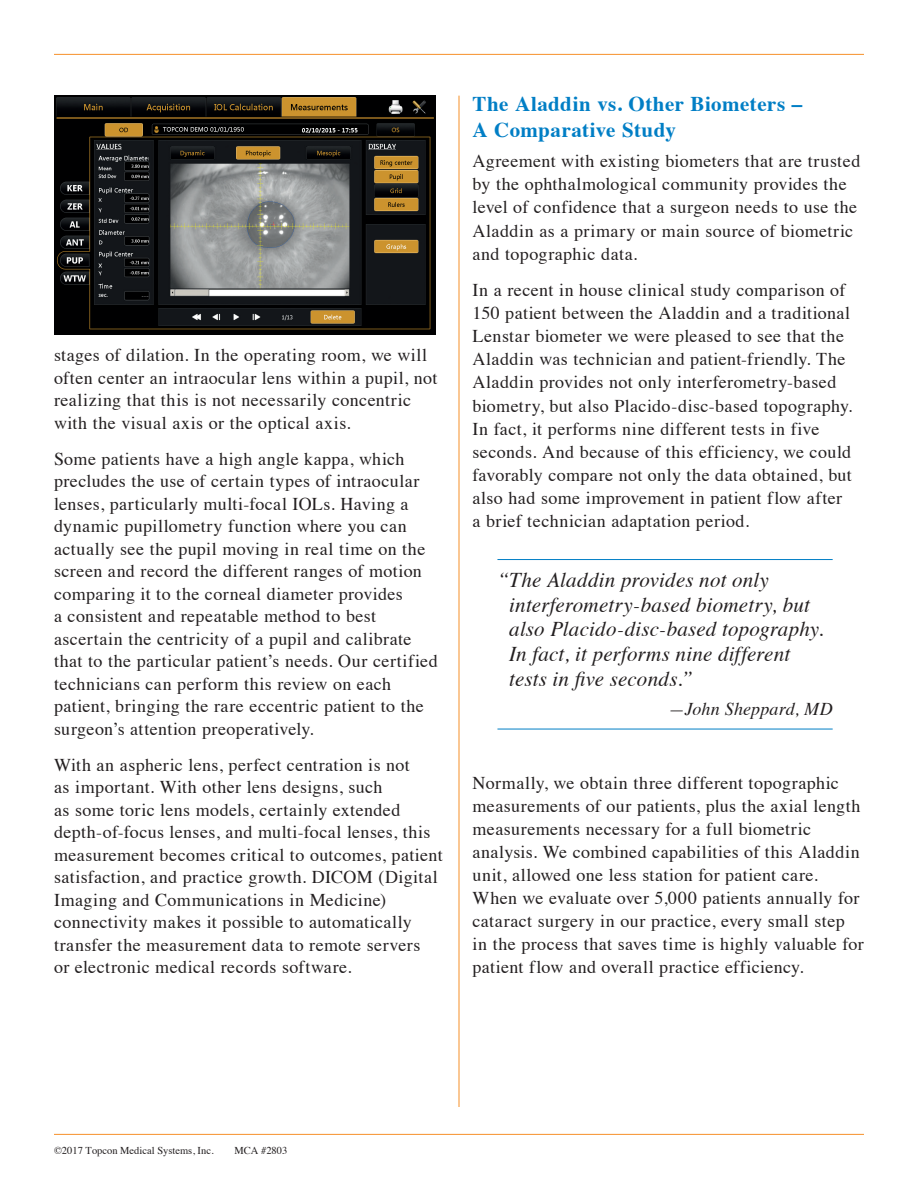
<style>
.page{position:relative;width:918px;height:1188px;background:#fff}
.page>*{position:absolute;margin:0;border:0;box-sizing:border-box;transform-origin:0 0}
.Pull_Quote_-_text{font:italic 21px/24.8px "Times";letter-spacing:.01em;color:#231f20}
.Subhead{font:700 21px/26.1px "Times";letter-spacing:.02em;color:#007ec5}
.Text{font:18px/22.5px "Times";letter-spacing:.025em;color:#231f20}
.Pull_Quote_-_attribu{font:italic 18px "Times";letter-spacing:.01em;color:#231f20}
.t1{font:10.5px "Times";color:#231f20}
</style>
<div class="page">
<img style="left:54px;top:96px;width:382px;height:238px">
<hr style="left:497px;top:559px;width:336px;height:1px;background:#007ec5">
<hr style="left:497px;top:729px;width:336px;height:1px;background:#007ec5">
<hr style="left:54px;top:54px;width:810px;height:1px;background:#f69029">
<hr style="left:459px;top:96px;width:1px;height:1011px;background:#f69029">
<hr style="left:54px;top:1134px;width:810px;height:1px;background:#f69029">
<p class="Text" style="left:54px;top:342px;width:385px">stages of dilation. In the operating room, we will often center an intraocular lens within a pupil, not realizing that this is not necessarily concentric with the visual axis or the optical axis.</p>
<p class="Text" style="left:54px;top:446px;width:385px">Some patients have a high angle kappa, which precludes the use of certain types of intraocular lenses, particularly multi-focal IOLs. Having a dynamic pupillometry function where you can actually see the pupil moving in real time on the screen and record the different ranges of motion comparing it to the corneal diameter provides<br>a consistent and repeatable method to best ascertain the centricity of a pupil and calibrate that to the particular patient’s needs. Our certified technicians can perform this review on each patient, bringing the rare eccentric patient to the surgeon’s attention preoperatively.</p>
<p class="Text" style="left:54px;top:752px;width:390px">With an aspheric lens, perfect centration is not<br>as important. With other lens designs, such<br>as some toric lens models, certainly extended depth-of-focus lenses, and multi-focal lenses, this measurement becomes critical to outcomes, patient satisfaction, and practice growth. DICOM (Digital Imaging and Communications in Medicine) connectivity makes it possible to automatically transfer the measurement data to remote servers<br>or electronic medical records software.</p>
<p class="Subhead" style="left:472px;top:89px;width:331px">The Aladdin vs. Other Biometers –<br>A Comparative Study</p>
<p class="Text" style="left:472px;top:148px;width:389px;line-height:23.1px">Agreement with existing biometers that are trusted by the ophthalmological community provides the level of confidence that a surgeon needs to use the Aladdin as a primary or main source of biometric and topographic data.</p>
<p class="Text" style="left:472px;top:277px;width:381px;line-height:23.1px">In a recent in house clinical study comparison of 150 patient between the Aladdin and a traditional Lenstar biometer we were pleased to see that the Aladdin was technician and patient-friendly. The Aladdin provides not only interferometry-based biometry, but also Placido-disc-based topography.<br>In fact, it performs nine different tests in five seconds. And because of this efficiency, we could favorably compare not only the data obtained, but also had some improvement in patient flow after a brief technician adaptation period.</p>
<p class="Pull_Quote_-_text" style="left:509px;top:566px;width:316px;text-indent:-12px">“The Aladdin provides not only interferometry-based biometry, but also Placido-disc-based topography.<br>In fact, it performs nine different tests in five seconds.”</p>
<p class="Pull_Quote_-_attribu" style="left:669px;top:693px;width:165px">—John Sheppard, MD</p>
<p class="Text" style="left:472px;top:769px;width:393px;line-height:23.1px">Normally, we obtain three different topographic measurements of our patients, plus the axial length measurements necessary for a full biometric analysis. We combined capabilities of this Aladdin unit, allowed one less station for patient care.<br>When we evaluate over 5,000 patients annually for cataract surgery in our practice, every small step in the process that saves time is highly valuable for patient flow and overall practice efficiency.</p>
<p class="t1" style="left:54px;top:1140px;width:161px">©2017 Topcon Medical Systems, Inc.</p>
<p class="t1" style="left:235px;top:1140px;width:54px">MCA #2803</p>
</div>
